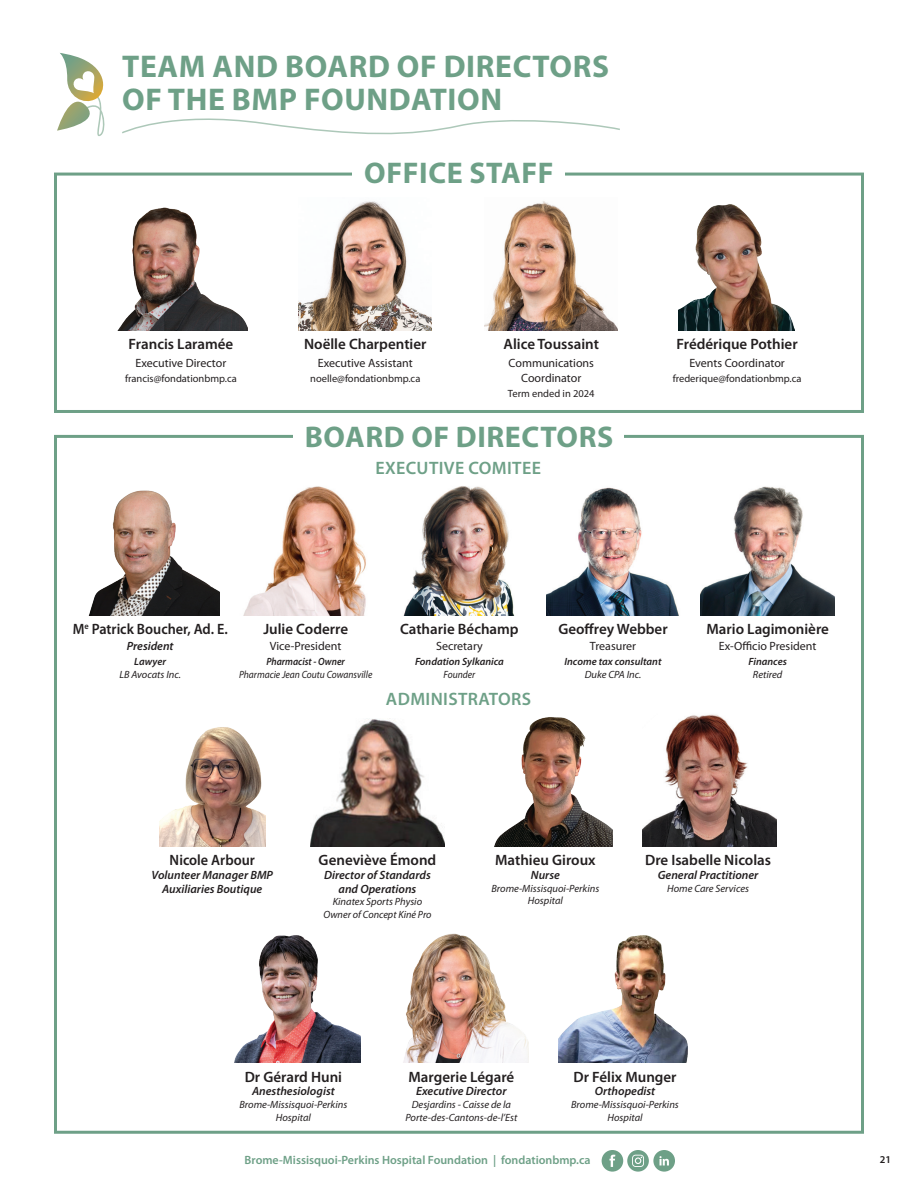
<style>
.page{position:relative;width:918px;height:1188px;background:#fff}
.page>*{position:absolute;margin:0;border:0;box-sizing:border-box;transform-origin:0 0}
.t1{font:700 31.5px/33px "Myriad Pro";letter-spacing:.02em;color:#6ea087}
.t2{font:700 30px "Myriad Pro";letter-spacing:.02em;color:#6ea087}
.t3{font:600 18px "Myriad Pro";letter-spacing:.02em;color:#6ea087}
.t4{font:600 15px "Myriad Pro";color:#231f20}
.t5{font:600 15px "Myriad Pro";color:#231f20;scale:.95 1}
.t6{font:italic 600 12px/13.8px "Myriad Pro";color:#231f20;text-align:center}
.t7{font:12px/14.4px "Myriad Pro";color:#231f20;text-align:center}
.t8{font:600 12px "Myriad Pro";color:#6ea087}
.t9{font:italic 10.5px/12.6px "Myriad Pro";color:#231f20;text-align:center}
.t10{font:10.5px "Myriad Pro";color:#231f20}
.t11{font:italic 600 10.5px "Myriad Pro";color:#231f20}
.t12{font:italic 10.5px "Myriad Pro";color:#231f20;scale:.91 1}
.t13{font:italic 600 10.5px "Myriad Pro";color:#231f20;scale:.91 1}
.t14{font:600 10.5px "Myriad Pro";color:#231f20}
</style>
<div class="page">
<svg style="left:602px;top:1150px;width:73px;height:22px"></svg>
<div style="left:54px;top:173px;width:810px;height:240px;border:3px solid #6ea087"></div>
<div style="left:352px;top:155px;width:213px;height:37px;background:#fff"></div>
<img style="left:243px;top:486px;width:123px;height:130px">
<img style="left:298px;top:201px;width:134px;height:130px">
<img style="left:117px;top:207px;width:131px;height:124px">
<img style="left:88px;top:490px;width:131px;height:126px">
<img style="left:310px;top:718px;width:134px;height:129px">
<img style="left:494px;top:717px;width:118px;height:130px">
<img style="left:403px;top:933px;width:125px;height:130px">
<img style="left:403px;top:486px;width:112px;height:130px">
<img style="left:546px;top:487px;width:133px;height:129px">
<img style="left:701px;top:486px;width:134px;height:130px">
<img style="left:642px;top:714px;width:134px;height:133px">
<img style="left:558px;top:935px;width:130px;height:128px">
<img style="left:234px;top:935px;width:126px;height:128px">
<img style="left:159px;top:727px;width:107px;height:120px">
<img style="left:484px;top:201px;width:134px;height:130px">
<img style="left:678px;top:204px;width:117px;height:127px">
<svg style="left:57px;top:53px;width:48px;height:83px"></svg>
<svg style="left:122px;top:118px;width:498px;height:17px"></svg>
<h1 class="t1" style="left:122px;top:48px;width:488px">TEAM AND BOARD OF DIRECTORS<br>OF THE BMP FOUNDATION</h1>
<h3 class="t4" style="left:129px;top:335px;width:106px">Francis Laramée</h3>
<p class="t7" style="left:136px;top:356px;width:92px">Executive Director</p>
<p class="t10" style="left:125px;top:372px;width:113px">francis@fondationbmp.ca</p>
<h2 class="t2" style="left:364px;top:154px;width:191px">OFFICE STAFF</h2>
<h3 class="t4" style="left:304px;top:335px;width:124px">Noëlle Charpentier</h3>
<p class="t7" style="left:318px;top:356px;width:96px">Executive Assistant</p>
<p class="t10" style="left:310px;top:372px;width:112px">noelle@fondationbmp.ca</p>
<h3 class="t4" style="left:504px;top:335px;width:97px">Alice Toussaint</h3>
<p class="t7" style="left:509px;top:356px;width:87px">Communications<br>Coordinator</p>
<p class="t10" style="left:508px;top:387px;width:88px">Term ended in 2024</p>
<h2 class="t2" style="left:305px;top:417px;width:310px">BOARD OF DIRECTORS</h2>
<h3 class="t3" style="left:375px;top:456px;width:167px">EXECUTIVE COMITEE</h3>
<h3 class="t4" style="left:677px;top:335px;width:123px">Frédérique Pothier</h3>
<p class="t7" style="left:689px;top:356px;width:97px">Events Coordinator</p>
<p class="t10" style="left:673px;top:372px;width:130px">frederique@fondationbmp.ca</p>
<h3 class="t5" style="left:73px;top:619px;width:165px">M<sup>e</sup> Patrick Boucher, Ad. E.</h3>
<p class="t6" style="left:127px;top:639px;width:48px">President</p>
<p class="t11" style="left:134px;top:655px;width:33px">Lawyer</p>
<p class="t9" style="left:120px;top:668px;width:63px">LB Avocats Inc.</p>
<h3 class="t4" style="left:263px;top:619px;width:86px">Julie Coderre</h3>
<p class="t7" style="left:270px;top:639px;width:73px">Vice-President</p>
<p class="t13" style="left:266px;top:655px;width:88px">Pharmacist - Owner</p>
<p class="t12" style="left:239px;top:668px;width:148px">Pharmacie Jean Coutu Cowansville</p>
<h3 class="t4" style="left:400px;top:619px;width:120px">Catharie Béchamp</h3>
<p class="t7" style="left:436px;top:639px;width:48px">Secretary</p>
<p class="t11" style="left:415px;top:655px;width:90px">Fondation Sylkanica</p>
<p class="t12" style="left:444px;top:668px;width:36px">Founder</p>
<h3 class="t3" style="left:386px;top:688px;width:147px">ADMINISTRATORS</h3>
<h3 class="t4" style="left:558px;top:619px;width:111px">Geoffrey Webber</h3>
<p class="t7" style="left:590px;top:639px;width:48px">Treasurer</p>
<p class="t11" style="left:565px;top:655px;width:99px">Income tax consultant</p>
<p class="t9" style="left:585px;top:668px;width:58px">Duke CPA Inc.</p>
<h3 class="t4" style="left:706px;top:619px;width:124px">Mario Lagimonière</h3>
<p class="t7" style="left:719px;top:639px;width:99px">Ex-Officio President</p>
<p class="t11" style="left:748px;top:655px;width:40px">Finances</p>
<p class="t9" style="left:753px;top:668px;width:31px">Retired</p>
<h3 class="t5" style="left:170px;top:851px;width:91px">Nicole Arbour</h3>
<p class="t6" style="left:152px;top:868px;width:123px">Volunteer Manager BMP<br>Auxiliaries Boutique</p>
<h3 class="t4" style="left:319px;top:851px;width:119px">Geneviève Émond</h3>
<p class="t6" style="left:324px;top:868px;width:108px">Director of Standards and Operations</p>
<p class="t9" style="left:323px;top:896px;width:110px">Kinatex Sports Physio<br>Owner of Concept Kiné Pro</p>
<h3 class="t4" style="left:495px;top:851px;width:102px">Mathieu Giroux</h3>
<p class="t6" style="left:531px;top:868px;width:31px">Nurse</p>
<p class="t9" style="left:492px;top:882px;width:109px">Brome-Missisquoi-Perkins<br>Hospital</p>
<h3 class="t4" style="left:645px;top:851px;width:128px">Dre Isabelle Nicolas</h3>
<p class="t6" style="left:658px;top:868px;width:102px">General Practitioner</p>
<p class="t9" style="left:667px;top:882px;width:83px">Home Care Services</p>
<h3 class="t4" style="left:245px;top:1067px;width:99px">Dr Gérard Huni</h3>
<p class="t6" style="left:252px;top:1084px;width:84px">Anesthesiologist</p>
<p class="t9" style="left:240px;top:1098px;width:109px">Brome-Missisquoi-Perkins<br>Hospital</p>
<h3 class="t4" style="left:409px;top:1067px;width:107px">Margerie Légaré</h3>
<p class="t6" style="left:416px;top:1084px;width:92px">Executive Director</p>
<p class="t9" style="left:405px;top:1098px;width:114px">Desjardins - Caisse de la<br>Porte-des-Cantons-de-l’Est</p>
<h3 class="t4" style="left:574px;top:1067px;width:105px">Dr Félix Munger</h3>
<p class="t6" style="left:595px;top:1084px;width:62px">Orthopedist</p>
<p class="t9" style="left:571px;top:1098px;width:109px">Brome-Missisquoi-Perkins<br>Hospital</p>
<p class="t8" style="left:245px;top:1153px;width:347px">Brome-Missisquoi-Perkins Hospital Foundation | fondationbmp.ca</p>
<p class="t14" style="left:880px;top:1153px;width:13px">21</p>
</div>
